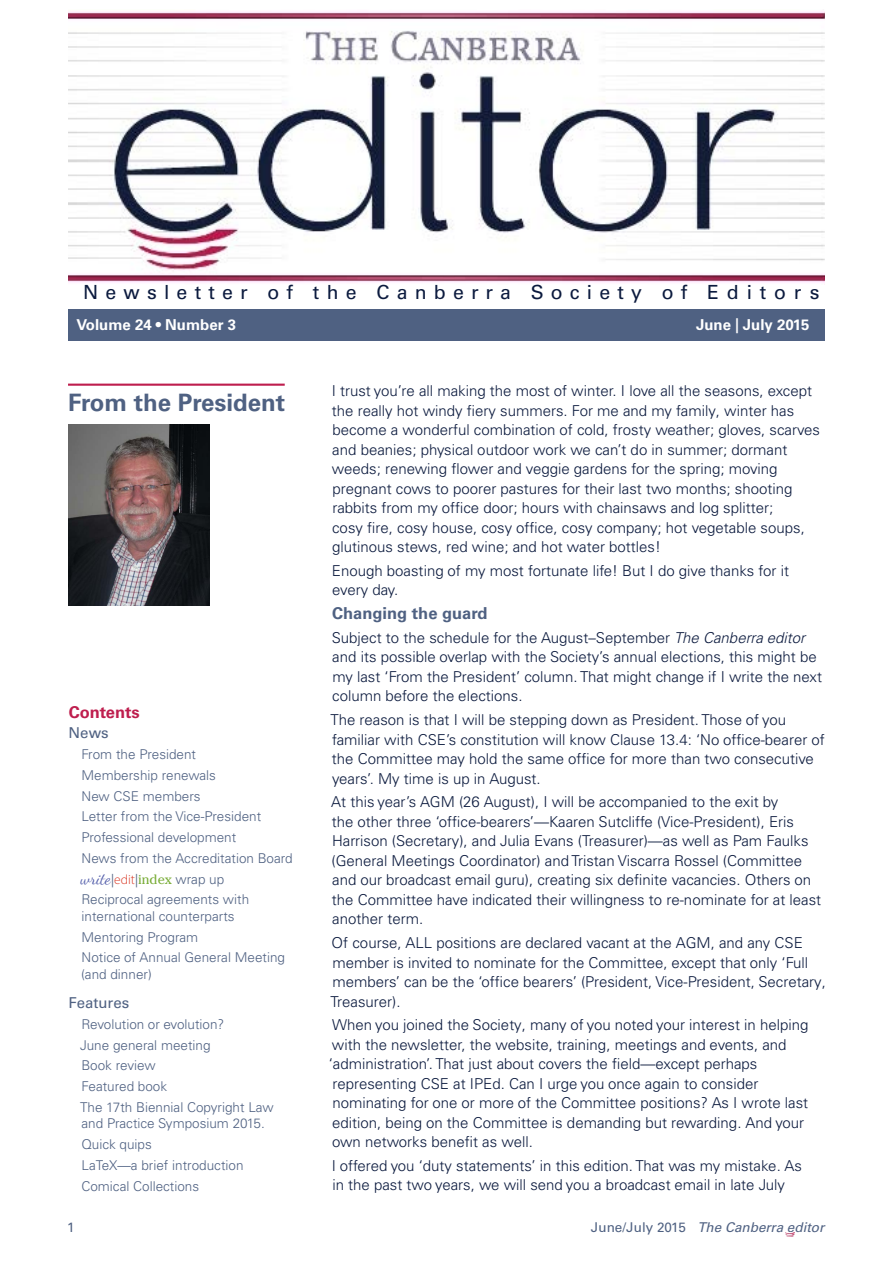
<style>
.page{position:relative;width:893px;height:1263px;background:#fff}
.page>*{position:absolute;margin:0;border:0;box-sizing:border-box;transform-origin:0 0}
.t1{font:700 24px "Univers LT Pro 65";color:#4f6182}
.t2{font:19.5px "Univers LT Pro 55 Roman";letter-spacing:.37em;color:#0b1a3e}
.t3{font:700 16.5px "Univers LT Pro 65";color:#4f6182}
.t4{font:700 16.5px "Univers LT Pro 65";color:#be1e4e}
.t5{font:300 15px/19.5px "Univers LT Pro 45";color:#0b1a3e}
.t6{font:700 15px "Univers LT Pro 65";color:#fff}
.t7{font:15px "Univers LT Pro 55 Roman";color:#4f6182}
.t8{font:300 13.5px/20.7px "Univers LT Pro 45";color:#4f6182}
.t9{font:italic 13.5px "Univers LT Pro 55";color:#4f6182}
.t10{font:13.5px "Univers LT Pro 55 Roman";color:#4f6182}
.s1{font-family:"Helvetica Neue LT Std"}
.s2{font-family:"Dancing Script OT";font-weight:400;font-size:16.5px;color:#535eaa}
.s3{font-family:"Myriad Pro";color:#d93a27}
.s4{font-family:"Cheltenham Std";font-weight:400;color:#78ac36}
.s5{font-style:italic}
.s6{font-family:"Univers LT Pro 55 Roman";font-style:normal}
</style>
<div class="page">
<svg style="left:785px;top:1232px;width:10px;height:5px"></svg>
<div style="left:68px;top:309px;width:757px;height:31px;background:#4f6182"></div>
<img style="left:68px;top:11px;width:757px;height:273px">
<hr style="left:68px;top:384px;width:217px;height:2px;background:#be1e4e">
<img style="left:68px;top:424px;width:142px;height:182px">
<h2 class="t2" style="left:83px;top:280px;width:738px">Newsletter of the Canberra Society of Editors</h2>
<p class="t6" style="left:76px;top:316px;width:161px">Volume 24 • Number 3</p>
<p class="t6" style="left:696px;top:316px;width:115px">June <span class="s1">|</span> July 2015</p>
<h1 class="t1" style="left:68px;top:388px;width:218px">From the President</h1>
<p class="t4" style="left:69px;top:702px;width:73px">Contents</p>
<p class="t7" style="left:69px;top:724px;width:42px">News</p>
<p class="t8" style="left:81px;top:744px;width:213px">From the President<br>Membership renewals<br>New CSE members<br>Letter from the Vice-President<br>Professional development<br>News from the Accreditation Board <span class="s2">write</span>|<span class="s3">edit</span>|<span class="s4">index</span> wrap up<br>Reciprocal agreements with</p>
<p class="t8" style="left:82px;top:906px;width:205px">international counterparts<br>Mentoring Program<br>Notice of Annual General Meeting</p>
<p class="t8" style="left:81px;top:964px;width:72px">(and dinner)</p>
<p class="t7" style="left:69px;top:994px;width:62px">Features</p>
<p class="t8" style="left:80px;top:1014px;width:195px">Revolution or evolution?<br>June general meeting<br>Book review<br>Featured book<br>The 17th Biennial Copyright Law</p>
<p class="t8" style="left:81px;top:1113px;width:185px">and Practice Symposium 2015.<br>Quick quips<br>LaTeX—a brief introduction<br>Comical Collections</p>
<p class="t5" style="left:332px;top:381px;width:490px">I trust you’re all making the most of winter. I love all the seasons, except the really hot windy fiery summers. For me and my family, winter has become a wonderful combination of cold, frosty weather; gloves, scarves and beanies; physical outdoor work we can’t do in summer; dormant weeds; renewing flower and veggie gardens for the spring; moving pregnant cows to poorer pastures for their last two months; shooting rabbits from my office door; hours with chainsaws and log splitter;<br>cosy fire, cosy house, cosy office, cosy company; hot vegetable soups, glutinous stews, red wine; and hot water bottles!</p>
<p class="t5" style="left:332px;top:561px;width:459px">Enough boasting of my most fortunate life! But I do give thanks for it every day.</p>
<p class="t3" style="left:332px;top:603px;width:157px">Changing the guard</p>
<p class="t5" style="left:332px;top:628px;width:492px">Subject to the schedule for the August–September <span class="s5">The Canberra editor </span>and its possible overlap with the Society’s annual elections, this might be my last ‘From the President’ column. That might change if I write the next column before the elections.</p>
<p class="t5" style="left:331px;top:710px;width:496px">The reason is that I will be stepping down as President. Those of you familiar with CSE’s constitution will know Clause 13.4: ‘No office-bearer of the Committee may hold the same office for more than two consecutive years’. My time is up in August.</p>
<p class="t5" style="left:331px;top:792px;width:491px">At this year’s AGM (26 August), I will be accompanied to the exit by<br>the other three ‘office-bearers’—Kaaren Sutcliffe (Vice-President), Eris Harrison (Secretary), and Julia Evans (Treasurer)—as well as Pam Faulks (General Meetings Coordinator) and Tristan Viscarra Rossel (Committee and our broadcast email guru), creating six definite vacancies. Others on the Committee have indicated their willingness to re-nominate for at least another term.</p>
<p class="t5" style="left:331px;top:933px;width:497px">Of course, ALL positions are declared vacant at the AGM, and any CSE member is invited to nominate for the Committee, except that only ‘Full members’ can be the ‘office bearers’ (President, Vice-President, Secretary, Treasurer).</p>
<p class="t5" style="left:329px;top:1015px;width:481px">When you joined the Society, many of you noted your interest in helping with the newsletter, the website, training, meetings and events, and ‘administration’. That just about covers the field—except perhaps representing CSE at IPEd. Can I urge you once again to consider nominating for one or more of the Committee positions? As I wrote last edition, being on the Committee is demanding but rewarding. And your own networks benefit as well.</p>
<p class="t5" style="left:332px;top:1156px;width:472px;line-height:19px">I offered you ‘duty statements’ in this edition. That was my mistake. As in the past two years, we will send you a broadcast email in late July</p>
<p class="t10" style="left:67px;top:1219px;width:9px">1</p>
<p class="t9" style="left:591px;top:1219px;width:235px"><span class="s6">June/July 2015</span> The Canberra editor</p>
</div>
